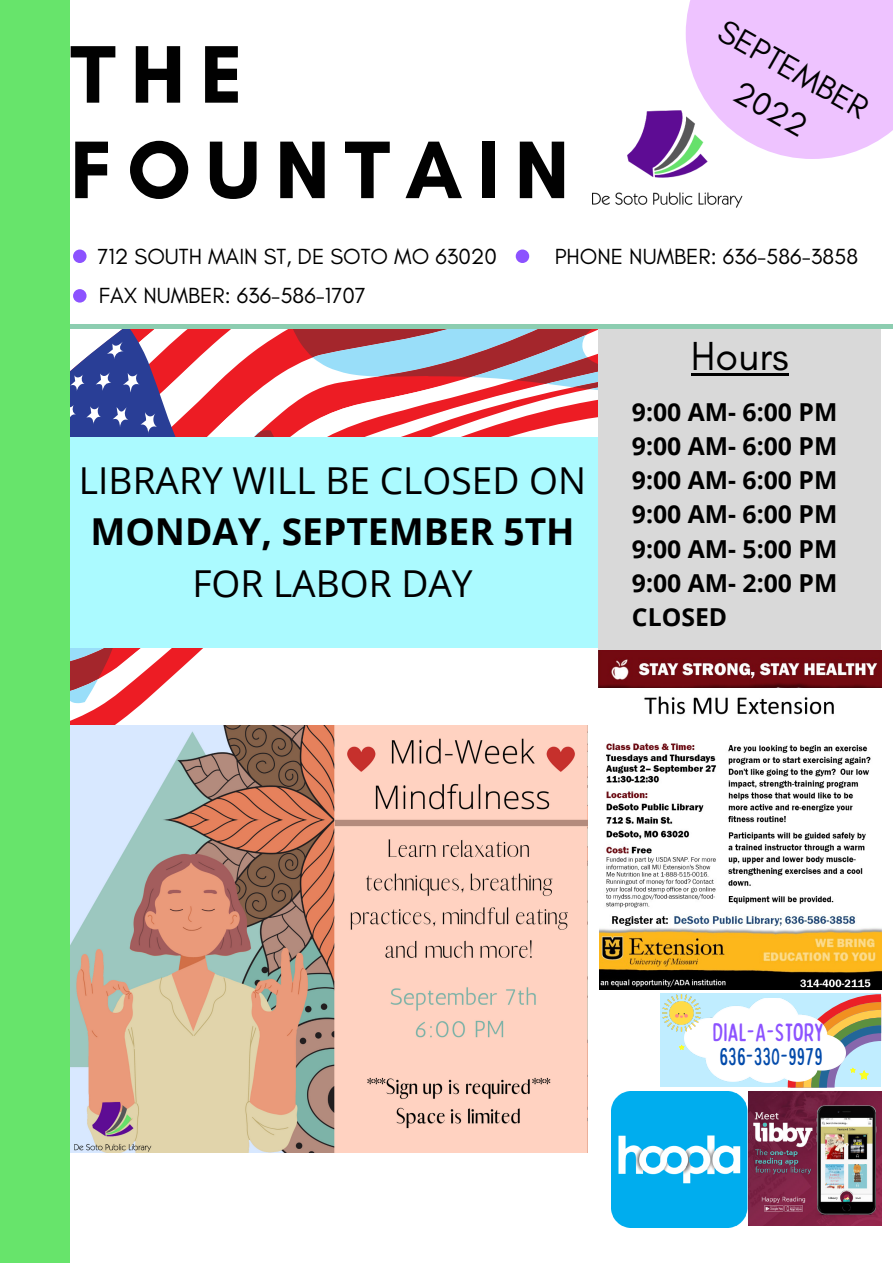
<style>
.page{position:relative;width:893px;height:1264px;background:#fff}
.page>*{position:absolute;margin:0;border:0;box-sizing:border-box;transform-origin:0 0}
.t1{font:700 83.1px/95.4px "Glacial Indifference";letter-spacing:.18em;color:#010101}
.t2{font:41.25px "Glacial Indifference";color:#000}
.t3{font:37.05px "Open Sans";color:#000}
.t4{font:700 37.05px "Open Sans";color:#000}
.t5{font:32.85px/45.5px "Glacial Indifference";color:#000;text-align:center}
.t6{font:condensed 25.65px "Bobby Jones Soft";color:#8c52ff}
.t7{font:700 24.75px/34.2px "Open Sans";color:#000;text-align:justify}
.t8{font:condensed 24.6px "Bobby Jones Soft";color:#034bab}
.t9{font:22.35px "Glacial Indifference";color:#000}
</style>
<div class="page">
<svg style="left:70px;top:703px;width:518px;height:49px"></svg>
<svg style="left:70px;top:329px;width:528px;height:374px"></svg>
<div style="left:0;top:437px;width:642px;height:210px;background:#abfaff"></div>
<div style="left:0;top:324px;width:892px;height:5px;background:#8ccdb0"></div>
<div style="left:73px;top:249px;width:14px;height:14px;background:#8c52ff;border-radius:50%"></div>
<div style="left:515px;top:249px;width:14px;height:14px;background:#8c52ff;border-radius:50%"></div>
<div style="left:73px;top:289px;width:14px;height:13px;background:#8c52ff;border-radius:50%"></div>
<div style="left:685px;top:0;width:207px;height:159px;background:#eec3ff"></div>
<img style="left:592px;top:108px;width:164px;height:100px">
<img style="left:70px;top:725px;width:517px;height:427px">
<div style="left:0;top:0;width:70px;height:1262px;background:#67e46b"></div>
<div style="left:598px;top:329px;width:282px;height:321px;background:#d9d9d9"></div>
<hr style="left:690px;top:373px;width:98px;height:3px;background:#000">
<div style="left:660px;top:993px;width:221px;height:93px;background:#c0edff"></div>
<img style="left:684px;top:998px;width:103px;height:84px">
<svg style="left:679px;top:1044px;width:5px;height:5px"></svg>
<svg style="left:787px;top:994px;width:94px;height:93px"></svg>
<img style="left:663px;top:994px;width:37px;height:37px">
<img style="left:747px;top:1091px;width:134px;height:133px">
<img style="left:611px;top:1091px;width:136px;height:136px">
<img style="left:598px;top:650px;width:283px;height:339px">
<h1 class="t1" style="left:70px;top:26px;width:500px">THE<br>FOUNTAIN</h1>
<h3 class="t5" style="left:732px;top:8px;width:168px;rotate:30deg">SEPTEMBER<br>2022</h3>
<p class="t9" style="left:97px;top:243px;width:401px">712 SOUTH MAIN ST, DE SOTO MO 63020</p>
<p class="t9" style="left:554px;top:243px;width:305px">PHONE NUMBER: 636-586-3858</p>
<p class="t9" style="left:99px;top:282px;width:268px">FAX NUMBER: 636-586-1707</p>
<h3 class="t3" style="left:79px;top:454px;width:508px">LIBRARY WILL BE CLOSED ON</h3>
<h3 class="t4" style="left:90px;top:505px;width:486px">MONDAY, SEPTEMBER 5TH</h3>
<h3 class="t3" style="left:192px;top:557px;width:282px">FOR LABOR DAY</h3>
<h2 class="t2" style="left:690px;top:331px;width:99px">Hours</h2>
<p class="t7" style="left:632px;top:394px;width:207px">9:00 AM- 6:00 PM 9:00 AM- 6:00 PM 9:00 AM- 6:00 PM 9:00 AM- 6:00 PM 9:00 AM- 5:00 PM 9:00 AM- 2:00 PM CLOSED</p>
<p class="t6" style="left:712px;top:1016px;width:113px">DIAL-A-STORY</p>
<p class="t8" style="left:719px;top:1040px;width:105px">636-330-9979</p>
</div>
